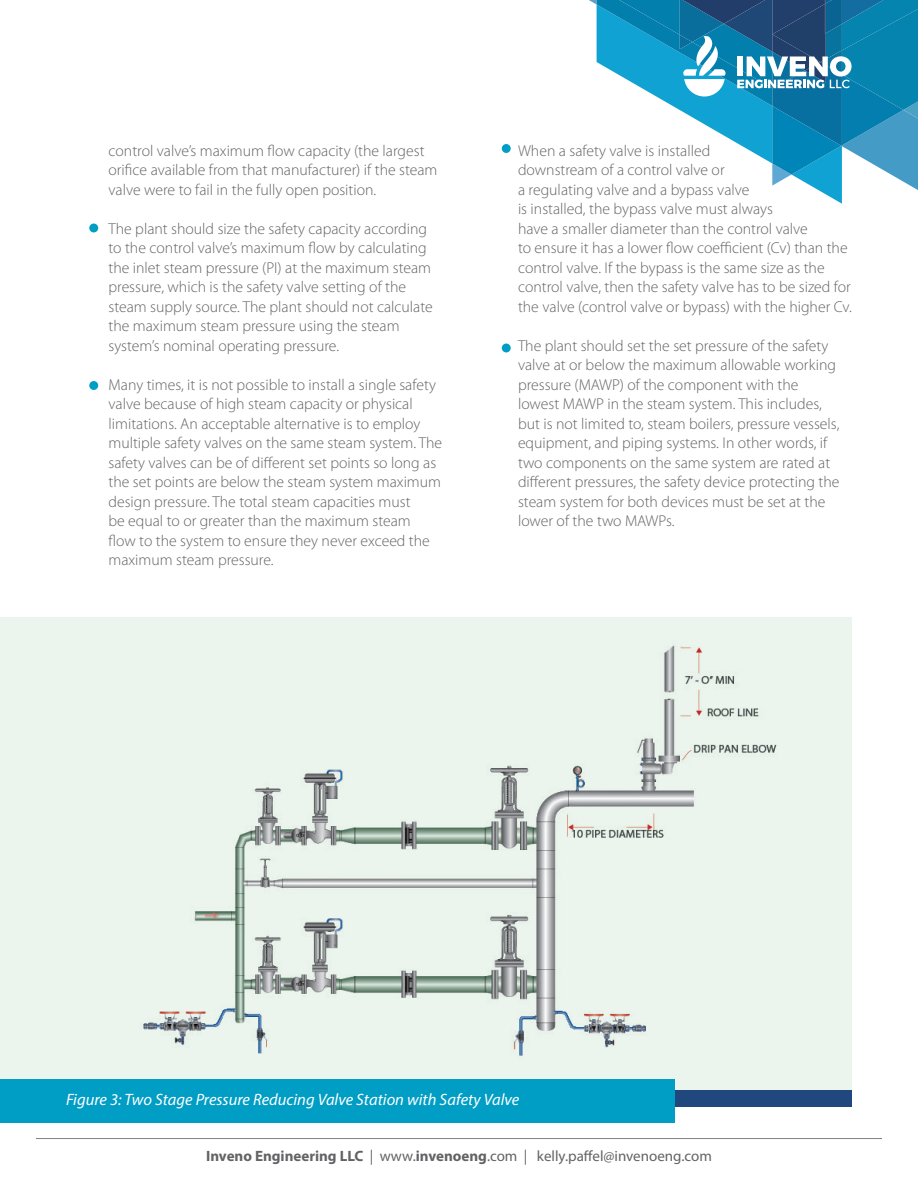
<style>
.page{position:relative;width:918px;height:1188px;background:#fff}
.page>*{position:absolute;margin:0;border:0;box-sizing:border-box;transform-origin:0 0}
.t1{font:italic 16.5px "Myriad Pro";color:#fff}
.t2{font:300 15.75px/19.5px "Myriad Pro";color:#636366}
.t3{font:15px "Myriad Pro";color:#636366}
.s1{font-weight:700}
</style>
<div class="page">
<hr style="left:36px;top:1138px;width:846px;height:1px;background:#808285">
<div style="left:89px;top:224px;width:9px;height:8px;background:#009dc4;border-radius:50%"></div>
<div style="left:502px;top:144px;width:9px;height:9px;background:#009dc4;border-radius:50%"></div>
<div style="left:89px;top:381px;width:9px;height:9px;background:#009dc4;border-radius:50%"></div>
<div style="left:502px;top:344px;width:9px;height:8px;background:#009dc4;border-radius:50%"></div>
<div style="left:325px;top:1073px;width:527px;height:34px;background:#20477e"></div>
<img style="left:0;top:617px;width:852px;height:473px">
<div style="left:0;top:1080px;width:674px;height:43px;background:#009dc4"></div>
<svg style="left:589px;top:0;width:329px;height:190px"></svg>
<p class="t2" style="left:109px;top:141px;width:331px">control valve’s maximum flow capacity (the largest orifice available from that manufacturer) if the steam valve were to fail in the fully open position.</p>
<p class="t2" style="left:109px;top:219px;width:326px">The plant should size the safety capacity according to the control valve’s maximum flow by calculating the inlet steam pressure (PI) at the maximum steam pressure, which is the safety valve setting of the steam supply source. The plant should not calculate the maximum steam pressure using the steam system’s nominal operating pressure.</p>
<p class="t2" style="left:109px;top:375px;width:335px">Many times, it is not possible to install a single safety valve because of high steam capacity or physical limitations. An acceptable alternative is to employ multiple safety valves on the same steam system. The safety valves can be of different set points so long as the set points are below the steam system maximum design pressure. The total steam capacities must<br>be equal to or greater than the maximum steam<br>flow to the system to ensure they never exceed the maximum steam pressure.</p>
<p class="t2" style="left:518px;top:141px;width:335px">When a safety valve is installed<br>downstream of a control valve or<br>a regulating valve and a bypass valve<br>is installed, the bypass valve must always<br>have a smaller diameter than the control valve<br>to ensure it has a lower flow coefficient (Cv) than the control valve. If the bypass is the same size as the control valve, then the safety valve has to be sized for the valve (control valve or bypass) with the higher Cv.</p>
<p class="t2" style="left:518px;top:336px;width:323px">The plant should set the set pressure of the safety valve at or below the maximum allowable working pressure (MAWP) of the component with the lowest MAWP in the steam system. This includes, but is not limited to, steam boilers, pressure vessels, equipment, and piping systems. In other words, if two components on the same system are rated at different pressures, the safety device protecting the steam system for both devices must be set at the lower of the two MAWPs.</p>
<p class="t1" style="left:66px;top:1089px;width:455px">Figure 3: Two Stage Pressure Reducing Valve Station with Safety Valve</p>
<p class="t3" style="left:206px;top:1146px;width:507px"><span class="s1">Inveno Engineering LLC</span> | www.<span class="s1">invenoeng</span>.com | kelly.paffel@invenoeng.com</p>
</div>
